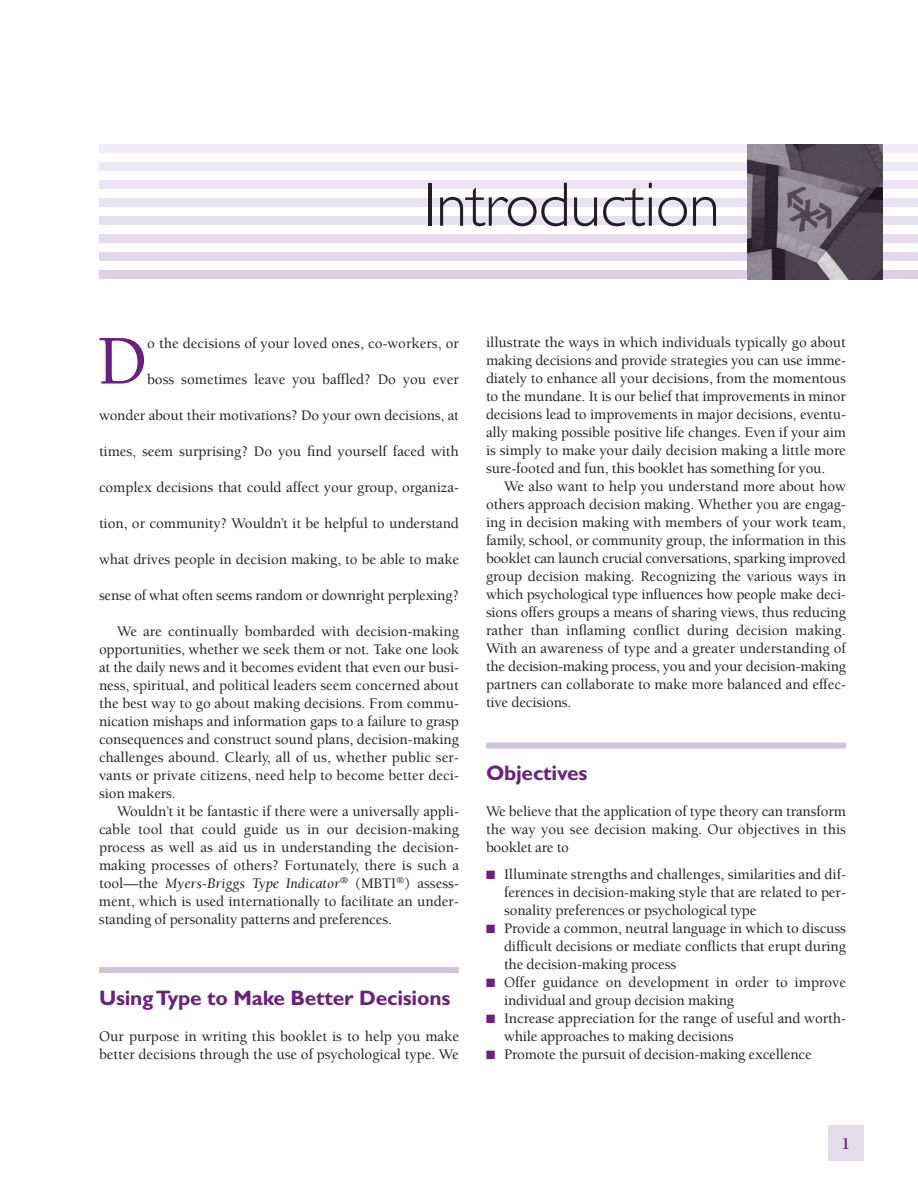
<style>
.page{position:relative;width:918px;height:1188px;background:#fff}
.page>*{position:absolute;margin:0;border:0;box-sizing:border-box;transform-origin:0 0}
.t1{font:500 71.7px "Berkeley";color:#6b207f}
.t2{font:300 63px "Gill Sans";letter-spacing:-.01em;color:#231f20}
.t3{font:700 21px "Gill Sans";letter-spacing:-.01em;color:#6b207f}
.t4{font:700 16.5px "Berkeley";color:#6b207f}
.t5{font:500 15px/18px "Berkeley";letter-spacing:-.005em;color:#231f20;text-align:justify}
.s1{font-weight:400;font-style:italic}
.s2{color:#6b207f}
</style>
<div class="page">
<div style="left:99px;top:162px;width:819px;height:9px;background:#ede9f3"></div>
<div style="left:99px;top:144px;width:819px;height:9px;background:#f0ebf4"></div>
<div style="left:99px;top:180px;width:819px;height:9px;background:#eae5f0"></div>
<div style="left:99px;top:198px;width:819px;height:9px;background:#e9e3ef"></div>
<div style="left:99px;top:216px;width:819px;height:9px;background:#e7e0ed"></div>
<div style="left:99px;top:234px;width:819px;height:9px;background:#e4ddeb"></div>
<div style="left:99px;top:252px;width:819px;height:9px;background:#e1d9e9"></div>
<div style="left:99px;top:270px;width:819px;height:9px;background:#dbd0e4"></div>
<div style="left:99px;top:967px;width:360px;height:6px;background:#d1c3dc"></div>
<div style="left:486px;top:743px;width:360px;height:6px;background:#d1c3dc"></div>
<div style="left:828px;top:1125px;width:36px;height:36px;background:#e4ddeb"></div>
<img style="left:748px;top:145px;width:135px;height:134px">
<h2 class="t2" style="left:424px;top:183px;width:298px">Introduction</h2>
<h1 class="t1" style="left:97px;top:333px;width:52px">D</h1>
<p class="t5" style="left:147px;top:335px;width:313px">o the decisions of your loved ones, co-workers, or</p>
<p class="t5" style="left:147px;top:371px;width:313px">boss sometimes leave you baffled? Do you ever</p>
<p class="t5" style="left:99px;top:407px;width:362px">wonder about their motivations? Do your own decisions, at</p>
<p class="t5" style="left:99px;top:443px;width:361px">times, seem surprising? Do you find yourself faced with</p>
<p class="t5" style="left:99px;top:479px;width:362px">complex decisions that could affect your group, organiza-</p>
<p class="t5" style="left:99px;top:515px;width:362px">tion, or community? Wouldn’t it be helpful to understand</p>
<p class="t5" style="left:99px;top:551px;width:362px">what drives people in decision making, to be able to make</p>
<p class="t5" style="left:99px;top:587px;width:362px">sense of what often seems random or downright perplexing?</p>
<p class="t5" style="left:99px;top:623px;width:362px;text-indent:18px">We are continually bombarded with decision-making opportunities, whether we seek them or not. Take one look at the daily news and it becomes evident that even our busi&shy;ness, spiritual, and political leaders seem concerned about the best way to go about making decisions. From commu&shy;nication mishaps and information gaps to a failure to grasp consequences and construct sound plans, decision-making challenges abound. Clearly, all of us, whether public ser&shy;vants or private citizens, need help to become better deci&shy;sion makers.</p>
<p class="t5" style="left:99px;top:803px;width:362px;text-indent:18px">Wouldn’t it be fantastic if there were a universally appli&shy;cable tool that could guide us in our decision-making process as well as aid us in understanding the decision&shy;making processes of others? Fortunately, there is such a tool—the <span class="s1">Myers-Briggs Type Indicator</span><sup>®</sup> (MBTI<sup>®</sup>) assess&shy;ment, which is used internationally to facilitate an under&shy;standing of personality patterns and preferences.</p>
<h3 class="t3" style="left:99px;top:990px;width:353px">Using Type to Make Better Decisions</h3>
<p class="t5" style="left:99px;top:1029px;width:362px">Our purpose in writing this booklet is to help you make better decisions through the use of psychological type. We</p>
<p class="t5" style="left:486px;top:335px;width:362px">illustrate the ways in which individuals typically go about making decisions and provide strategies you can use imme&shy;diately to enhance all your decisions, from the momentous to the mundane. It is our belief that improvements in minor decisions lead to improvements in major decisions, eventu&shy;ally making possible positive life changes. Even if your aim is simply to make your daily decision making a little more sure-footed and fun, this booklet has something for you.</p>
<p class="t5" style="left:486px;top:479px;width:362px;text-indent:18px">We also want to help you understand more about how others approach decision making. Whether you are engag&shy;ing in decision making with members of your work team, family, school, or community group, the information in this booklet can launch crucial conversations, sparking improved group decision making. Recognizing the various ways in which psychological type influences how people make deci&shy;sions offers groups a means of sharing views, thus reducing rather than inflaming conflict during decision making.<br>With an awareness of type and a greater understanding of the decision-making process, you and your decision-making partners can collaborate to make more balanced and effec&shy;tive decisions.</p>
<h3 class="t3" style="left:486px;top:766px;width:103px">Objectives</h3>
<p class="t5" style="left:486px;top:804px;width:362px">We believe that the application of type theory can transform the way you see decision making. Our objectives in this booklet are to</p>
<p class="t5" style="left:504px;top:867px;width:344px;text-indent:-18px"><span class="s2">■</span> Illuminate strengths and challenges, similarities and dif&shy;ferences in decision-making style that are related to per&shy;sonality preferences or psychological type</p>
<p class="t5" style="left:504px;top:921px;width:344px;text-indent:-18px"><span class="s2">■</span> Provide a common, neutral language in which to discuss difficult decisions or mediate conflicts that erupt during the decision-making process</p>
<p class="t5" style="left:504px;top:975px;width:344px;text-indent:-18px"><span class="s2">■</span> Offer guidance on development in order to improve individual and group decision making</p>
<p class="t5" style="left:504px;top:1011px;width:344px;text-indent:-18px"><span class="s2">■</span> Increase appreciation for the range of useful and worth&shy;while approaches to making decisions</p>
<p class="t5" style="left:486px;top:1047px;width:327px"><span class="s2">■</span> Promote the pursuit of decision-making excellence</p>
<p class="t4" style="left:841px;top:1137px;width:10px">1</p>
</div>
